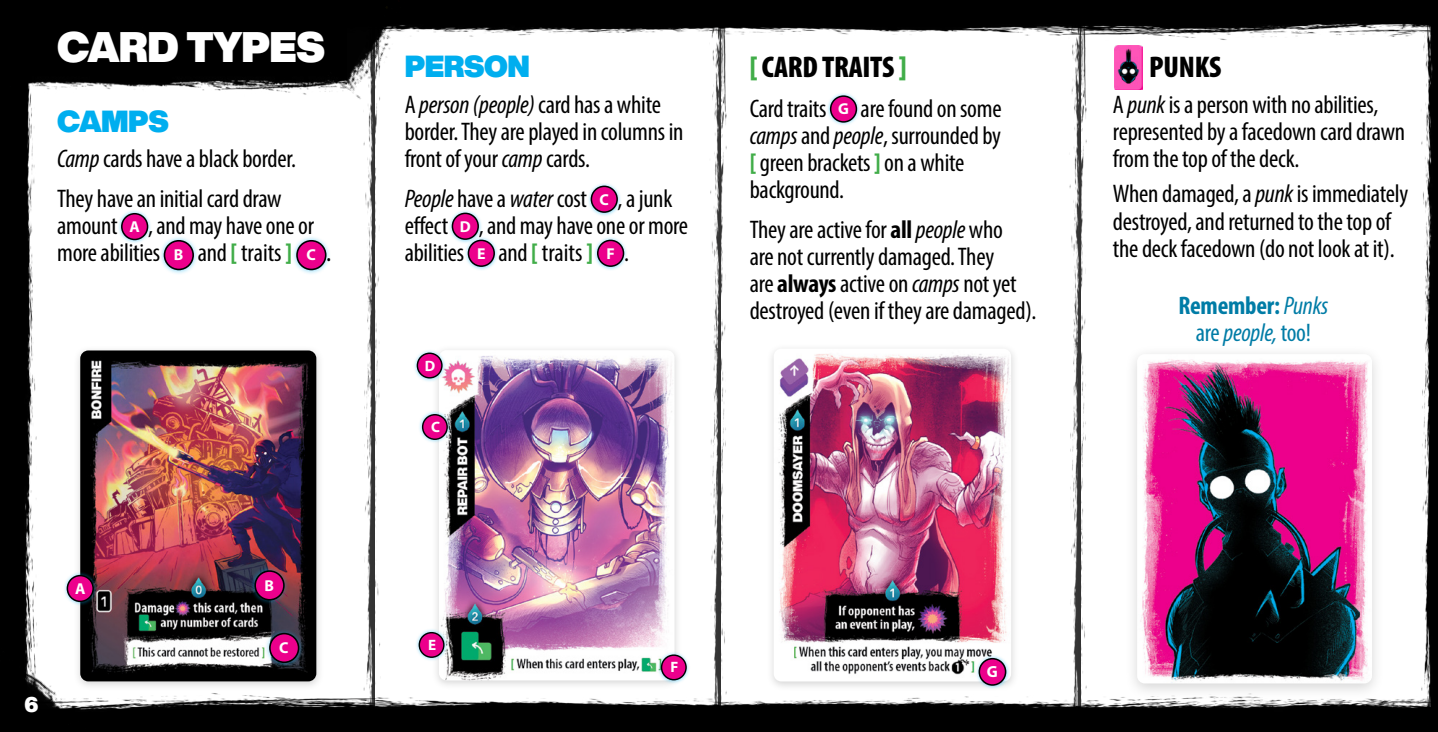
<style>
.page{position:relative;width:1438px;height:732px;background:#fff}
.page>*{position:absolute;margin:0;border:0;box-sizing:border-box;transform-origin:0 0}
.t1{font:900 42px "Helvetica Now Display";letter-spacing:-.015em;color:#fff}
.t2{font:900 condensed 30px "Myriad Pro";letter-spacing:-.01em;color:#000}
.t3{font:900 30px "Helvetica Now Display";letter-spacing:-.015em;color:#00aeef}
.t4{font:condensed 25.5px/27px "Myriad Pro";letter-spacing:-.01em;color:#000}
.t5{font:italic condensed 25.5px/27px "Myriad Pro";color:#007ca6;text-align:center}
.t6{font:900 21px "Helvetica Now Display";color:#fff}
.t7{font:700 16.2px "Myriad Pro";color:#fff}
.t8{font:700 15.9px "Myriad Pro";color:#fff}
.t9{font:700 15px "Myriad Pro";color:#fff}
.s1{font-style:italic}
.s2{font-weight:700;font-stretch:normal;font-size:15.9px;color:#fff}
.s3{font-weight:700;color:#41ad49}
.s4{font-size:27px}
.s5{color:#41ad49}
.s6{font-weight:700}
.s7{font-weight:700;font-style:normal}
.s8{font-style:normal}
</style>
<div class="page">
<img style="left:111px;top:693px;width:1243px;height:38px">
<img style="left:1354px;top:699px;width:59px;height:32px">
<img style="left:0;top:97px;width:37px;height:534px">
<img style="left:0;top:631px;width:111px;height:100px">
<img style="left:423px;top:0;width:952px;height:40px">
<img style="left:1375px;top:0;width:38px;height:37px">
<img style="left:356px;top:108px;width:31px;height:623px">
<img style="left:1062px;top:0;width:16px;height:731px">
<img style="left:1078px;top:0;width:15px;height:731px">
<img style="left:703px;top:0;width:30px;height:731px">
<img style="left:1413px;top:0;width:24px;height:731px">
<div style="left:587px;top:182px;width:35px;height:34px;background:#00aeef;opacity:.5"></div>
<div style="left:591px;top:186px;width:26px;height:26px;background:#ec008c;border-radius:50%"></div>
<div style="left:590px;top:185px;width:28px;height:28px;border:2px solid #000;border-radius:50%"></div>
<div style="left:448px;top:209px;width:35px;height:34px;background:#00aeef;opacity:.5"></div>
<div style="left:452px;top:213px;width:26px;height:26px;background:#ec008c;border-radius:50%"></div>
<div style="left:451px;top:212px;width:28px;height:28px;border:2px solid #000;border-radius:50%"></div>
<div style="left:464px;top:236px;width:35px;height:34px;background:#00aeef;opacity:.5"></div>
<div style="left:468px;top:240px;width:26px;height:26px;background:#ec008c;border-radius:50%"></div>
<div style="left:467px;top:239px;width:28px;height:28px;border:2px solid #000;border-radius:50%"></div>
<div style="left:593px;top:236px;width:35px;height:34px;background:#00aeef;opacity:.5"></div>
<div style="left:597px;top:240px;width:26px;height:26px;background:#ec008c;border-radius:50%"></div>
<div style="left:597px;top:239px;width:27px;height:28px;border:2px solid #000;border-radius:50%"></div>
<div style="left:431px;top:344px;width:251px;height:346px;background:#000;opacity:.17"></div>
<img style="left:439px;top:350px;width:235px;height:330px">
<div style="left:418px;top:410px;width:33px;height:34px;background:#00aeef;opacity:.5"></div>
<div style="left:422px;top:414px;width:25px;height:25px;background:#ec008c;border-radius:50%"></div>
<div style="left:422px;top:414px;width:26px;height:26px;border:1px solid #000;border-radius:50%"></div>
<div style="left:412px;top:349px;width:34px;height:33px;background:#00aeef;opacity:.5"></div>
<div style="left:417px;top:353px;width:25px;height:24px;background:#ec008c;border-radius:50%"></div>
<div style="left:416px;top:352px;width:26px;height:26px;border:1px solid #000;border-radius:50%"></div>
<div style="left:414px;top:628px;width:34px;height:33px;background:#00aeef;opacity:.5"></div>
<div style="left:419px;top:632px;width:25px;height:25px;background:#ec008c;border-radius:50%"></div>
<div style="left:418px;top:631px;width:26px;height:26px;border:1px solid #000;border-radius:50%"></div>
<div style="left:656px;top:650px;width:34px;height:34px;background:#00aeef;opacity:.5"></div>
<div style="left:661px;top:655px;width:25px;height:24px;background:#ec008c;border-radius:50%"></div>
<div style="left:660px;top:654px;width:26px;height:26px;border:1px solid #000;border-radius:50%"></div>
<img style="left:0;top:0;width:310px;height:97px">
<img style="left:310px;top:0;width:113px;height:108px">
<div style="left:118px;top:209px;width:34px;height:35px;background:#00aeef;opacity:.5"></div>
<div style="left:122px;top:214px;width:25px;height:25px;background:#ec008c;border-radius:50%"></div>
<div style="left:121px;top:213px;width:27px;height:27px;border:2px solid #000;border-radius:50%"></div>
<div style="left:159px;top:235px;width:40px;height:40px;background:#00aeef;opacity:.5"></div>
<div style="left:164px;top:241px;width:29px;height:28px;background:#ec008c;border-radius:50%"></div>
<div style="left:164px;top:240px;width:30px;height:30px;border:2px solid #000;border-radius:50%"></div>
<div style="left:291px;top:235px;width:40px;height:40px;background:#00aeef;opacity:.5"></div>
<div style="left:297px;top:241px;width:29px;height:28px;background:#ec008c;border-radius:50%"></div>
<div style="left:296px;top:240px;width:30px;height:30px;border:2px solid #000;border-radius:50%"></div>
<div style="left:72px;top:345px;width:252px;height:346px;background:#000;opacity:.17"></div>
<img style="left:80px;top:350px;width:236px;height:331px">
<div style="left:63px;top:571px;width:35px;height:34px;background:#00aeef;opacity:.5"></div>
<div style="left:67px;top:575px;width:26px;height:26px;background:#ec008c;border-radius:50%"></div>
<div style="left:67px;top:574px;width:27px;height:28px;border:2px solid #000;border-radius:50%"></div>
<div style="left:264px;top:627px;width:40px;height:40px;background:#00aeef;opacity:.5"></div>
<div style="left:270px;top:633px;width:28px;height:29px;background:#ec008c;border-radius:50%"></div>
<div style="left:269px;top:632px;width:30px;height:31px;border:2px solid #000;border-radius:50%"></div>
<img style="left:1114px;top:45px;width:27px;height:45px">
<div style="left:1124px;top:344px;width:260px;height:355px;background:#000;opacity:.17"></div>
<img style="left:1136px;top:354px;width:235px;height:329px">
<div style="left:766px;top:343px;width:252px;height:348px;background:#f7f7f7"></div>
<img style="left:774px;top:354px;width:237px;height:327px">
<div style="left:975px;top:654px;width:34px;height:35px;background:#00aeef;opacity:.5"></div>
<div style="left:979px;top:658px;width:26px;height:26px;background:#ec008c;border-radius:50%"></div>
<div style="left:978px;top:657px;width:28px;height:28px;border:2px solid #000;border-radius:50%"></div>
<div style="left:826px;top:92px;width:35px;height:34px;background:#00aeef;opacity:.5"></div>
<div style="left:830px;top:96px;width:26px;height:26px;background:#ec008c;border-radius:50%"></div>
<div style="left:829px;top:95px;width:28px;height:28px;border:2px solid #000;border-radius:50%"></div>
<div style="left:250px;top:565px;width:40px;height:40px;background:#00aeef;opacity:.5"></div>
<div style="left:255px;top:571px;width:29px;height:28px;background:#ec008c;border-radius:50%"></div>
<div style="left:254px;top:570px;width:31px;height:30px;border:2px solid #000;border-radius:50%"></div>
<h1 class="t1" style="left:57px;top:17px;width:269px">CARD TYPES</h1>
<p class="t3" style="left:57px;top:100px;width:113px">CAMPS</p>
<p class="t4" style="left:57px;top:139px;width:240px;line-height:39.9px"><span class="s1">Camp</span> cards have a black border.<br>They have an initial card draw</p>
<p class="t4" style="left:57px;top:212px;width:276px">amount <span class="s2">A</span> , and may have one or more abilities <span class="s2">B</span> and <span class="s3">[</span> traits <span class="s3">]</span> <span class="s2">C</span> <span class="s4">.</span></p>
<p class="t8" style="left:75px;top:578px;width:12px">A</p>
<p class="t6" style="left:24px;top:689px;width:15px">6</p>
<p class="t8" style="left:264px;top:574px;width:11px">B</p>
<p class="t8" style="left:279px;top:637px;width:11px">C</p>
<p class="t3" style="left:405px;top:45px;width:127px">PERSON</p>
<p class="t4" style="left:404px;top:91px;width:280px">A <span class="s1">person(people)</span> card has a white border. They are played in columns in front of your <span class="s1">camp</span> cards.</p>
<p class="t4" style="left:404px;top:184px;width:285px"><span class="s1">People</span> have a <span class="s1">water</span> cost <span class="s2">C</span> , a junk effect <span class="s2">D</span> , and may have one or more abilities <span class="s2">E</span> and <span class="s3">[</span> traits <span class="s3">]</span> <span class="s2">F</span> .</p>
<p class="t9" style="left:425px;top:355px;width:12px">D</p>
<p class="t9" style="left:431px;top:417px;width:10px">C</p>
<p class="t2" style="left:749px;top:48px;width:158px"><span class="s5">[</span> CARD TRAITS <span class="s5">]</span></p>
<p class="t4" style="left:749px;top:94px;width:253px">Card traits <span class="s2">G</span> are found on some <span class="s1">camps</span> and <span class="s1">people</span>, surrounded by <span class="s3">[</span> green brackets <span class="s3">]</span> on a white background.</p>
<p class="t4" style="left:749px;top:215px;width:288px">They are active for <span class="s6">all</span><span class="s1">people</span> who<br>are not currently damaged. They<br>are <span class="s6">always</span> active on <span class="s1">camps</span> not yet destroyed (even if they are damaged).</p>
<p class="t9" style="left:428px;top:635px;width:10px">E</p>
<p class="t9" style="left:670px;top:657px;width:9px">F</p>
<p class="t7" style="left:986px;top:661px;width:12px">G</p>
<p class="t2" style="left:1148px;top:48px;width:74px">PUNKS</p>
<p class="t4" style="left:1112px;top:91px;width:294px">A <span class="s1">punk</span> is a person with no abilities, represented by a facedown card drawn from the top of the deck.</p>
<p class="t4" style="left:1112px;top:180px;width:297px">When damaged, a <span class="s1">punk</span> is immediately destroyed, and returned to the top of the deck facedown (do not look at it).</p>
<p class="t5" style="left:1178px;top:291px;width:151px"><span class="s7">Remember:</span> Punks <span class="s8">are</span> people, <span class="s8">too!</span></p>
</div>
